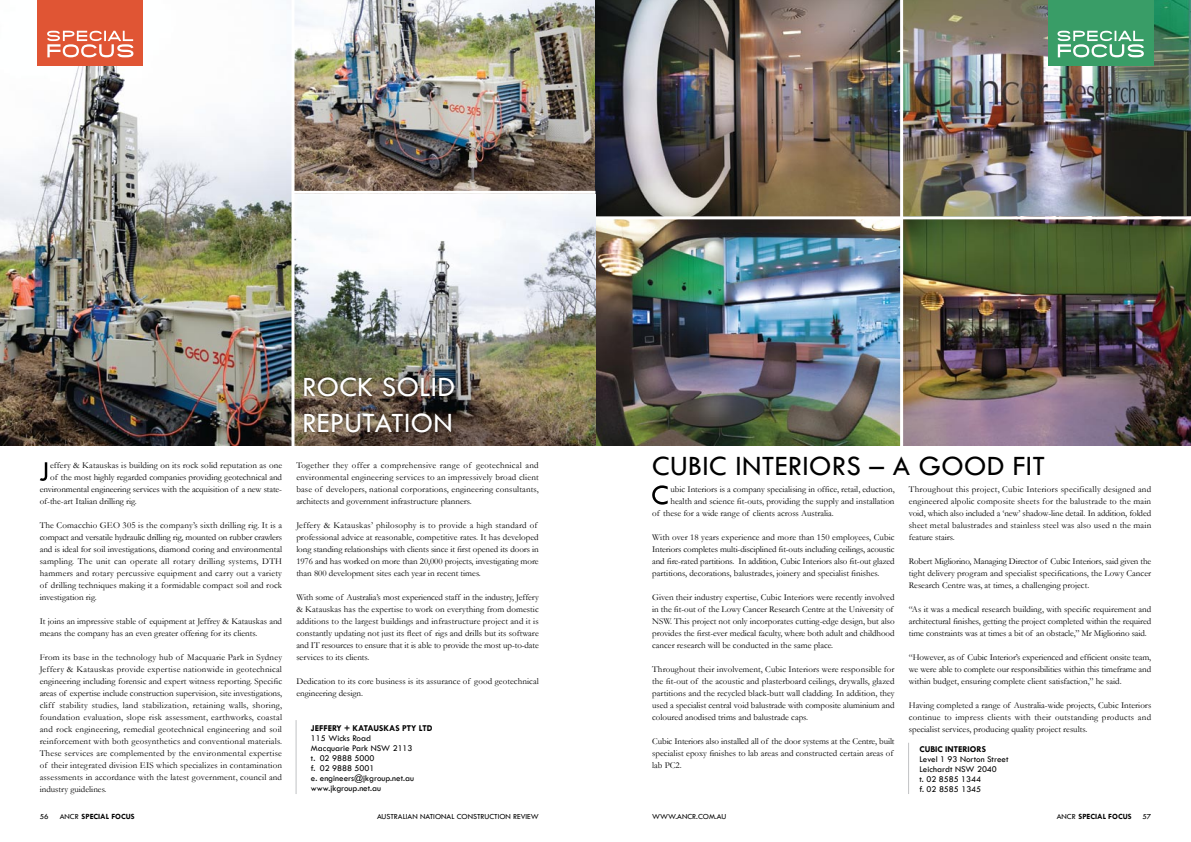
<style>
.page{position:relative;width:1191px;height:842px;background:#fff}
.page>*{position:absolute;margin:0;border:0;box-sizing:border-box;transform-origin:0 0}
.t1{font:29px "Tw Cen";letter-spacing:.01em;color:#000}
.t2{font:29px/36px "Tw Cen";color:#fff}
.t3{font:9px/12px "Garamond";color:#000;text-align:justify}
.t4{font:9px/10px "Tw Cen";color:#000}
.t5{font:700 9px "Tw Cen";color:#000}
.t6{font:8px "Tw Cen";color:#000}
.t7{font:700 8px "Tw Cen";color:#000}
.s1{font-weight:400}
</style>
<div class="page">
<img style="left:294px;top:0;width:301px;height:191px">
<img style="left:903px;top:0;width:288px;height:216px">
<div style="left:1047px;top:0;width:106px;height:65px;background:#399d67"></div>
<svg style="left:1057px;top:31px;width:86px;height:26px"></svg>
<svg style="left:40px;top:462px;width:7px;height:19px"></svg>
<hr style="left:296px;top:720px;width:1px;height:74px;background:#c1c2c4">
<hr style="left:908px;top:743px;width:1px;height:51px;background:#c1c2c4">
<img style="left:595px;top:219px;width:596px;height:226px">
<img style="left:595px;top:0;width:305px;height:216px">
<hr style="left:900px;top:0;width:3px;height:446px;background:#fff">
<svg style="left:652px;top:485px;width:15px;height:20px"></svg>
<img style="left:294px;top:195px;width:301px;height:250px">
<img style="left:0;top:65px;width:291px;height:380px">
<div style="left:37px;top:0;width:106px;height:65px;background:#e05534"></div>
<svg style="left:47px;top:31px;width:86px;height:26px"></svg>
<div style="left:301px;top:375px;width:315px;height:93px;background:#000;opacity:.5"></div>
<p class="t3" style="left:50px;top:459px;width:233px">effery &amp; Katauskas is building on its rock solid reputation as one</p>
<p class="t3" style="left:50px;top:471px;width:233px">of the most highly regarded companies providing geotechnical and</p>
<p class="t3" style="left:40px;top:483px;width:244px">environmental engineering services with the acquisition of a new state-</p>
<p class="t3" style="left:40px;top:495px;width:99px">of-the-art Italian drilling rig.</p>
<p class="t3" style="left:40px;top:519px;width:244px">The Comacchio GEO 305 is the company’s sixth drilling rig. It is a compact and versatile hydraulic drilling rig, mounted on rubber crawlers and is ideal for soil investigations, diamond coring and environmental sampling. The unit can operate all rotary drilling systems, DTH hammers and rotary percussive equipment and carry out a variety of drilling techniques making it a formidable compact soil and rock investigation rig.</p>
<p class="t3" style="left:40px;top:615px;width:244px">It joins an impressive stable of equipment at Jeffrey &amp; Katauskas and means the company has an even greater offering for its clients.</p>
<p class="t3" style="left:40px;top:651px;width:244px">From its base in the technology hub of Macquarie Park in Sydney Jeffery &amp; Katauskas provide expertise nationwide in geotechnical engineering including forensic and expert witness reporting. Specific areas of expertise include construction supervision, site investigations, cliff stability studies, land stabilization, retaining walls, shoring, foundation evaluation, slope risk assessment, earthworks, coastal and rock engineering, remedial geotechnical engineering and soil reinforcement with both geosynthetics and conventional materials.<br>These services are complemented by the environmental expertise of their integrated division EIS which specializes in contamination assessments in accordance with the latest government, council and industry guidelines.</p>
<h1 class="t2" style="left:302px;top:369px;width:96px">Rock solid reputation</h1>
<p class="t3" style="left:296px;top:459px;width:244px">Together they offer a comprehensive range of geotechnical and environmental engineering services to an impressively broad client base of developers, national corporations, engineering consultants, architects and government infrastructure planners.</p>
<p class="t3" style="left:296px;top:519px;width:244px;text-align:left">Jeffery &amp; Katauskas’ philosophy is to provide a high standard of professional advice at reasonable, competitive rates. It has developed long standing relationships with clients since it first opened its doors in 1976 and has worked on more than 20,000 projects, investigating more than 800 development sites each year in recent times.</p>
<p class="t3" style="left:296px;top:591px;width:244px">With some of Australia’s most experienced staff in the industry, Jeffery &amp; Katauskas has the expertise to work on everything from domestic additions to the largest buildings and infrastructure project and it is constantly updating not just its fleet of rigs and drills but its software and IT resources to ensure that it is able to provide the most up-to-date services to its clients.</p>
<p class="t3" style="left:296px;top:675px;width:244px">Dedication to its core business is its assurance of good geotechnical engineering design.</p>
<p class="t5" style="left:311px;top:723px;width:123px">JEFFERY + KATAUSKAS PTY LTD</p>
<p class="t4" style="left:311px;top:734px;width:104px">115 Wicks Road<br>Macquarie Park NSW 2113 t. 02 9888 5000<br>f. 02 9888 5001<br>e. engineers@jkgroup.net.au www.jkgroup.net.au</p>
<h1 class="t1" style="left:652px;top:448px;width:33px">Cubic</h1>
<h1 class="t1" style="left:735px;top:448px;width:23px">Interiors</h1>
<h1 class="t1" style="left:869px;top:448px;width:94px">– A Good</h1>
<h1 class="t1" style="left:1013px;top:448px;width:23px">Fit</h1>
<p class="t3" style="left:670px;top:483px;width:226px">ubic Interiors is a company specialising in office, retail, eduction,</p>
<p class="t3" style="left:670px;top:495px;width:226px">health and science fit-outs, providing the supply and installation</p>
<p class="t3" style="left:652px;top:507px;width:183px">of these for a wide range of clients across Australia.</p>
<p class="t3" style="left:652px;top:531px;width:244px">With over 18 years experience and more than 150 employees, Cubic Interiors completes multi-disciplined fit-outs including ceilings, acoustic and fire-rated partitions. In addition, Cubic Interiors also fit-out glazed partitions, decorations, balustrades, joinery and specialist finishes.</p>
<p class="t3" style="left:652px;top:591px;width:244px;text-align:left">Given their industry expertise, Cubic Interiors were recently involved in the fit-out of the Lowy Cancer Research Centre at the University of NSW. This project not only incorporates cutting-edge design, but also provides the first-ever medical faculty, where both adult and childhood cancer research will be conducted in the same place.</p>
<p class="t3" style="left:652px;top:663px;width:244px">Throughout their involvement, Cubic Interiors were responsible for the fit-out of the acoustic and plasterboard ceilings, drywalls, glazed partitions and the recycled black-butt wall cladding. In addition, they used a specialist central void balustrade with composite aluminium and coloured anodised trims and balustrade caps.</p>
<p class="t3" style="left:652px;top:735px;width:244px;text-align:left">Cubic Interiors also installed all of the door systems at the Centre, built specialist epoxy finishes to lab areas and constructed certain areas of lab PC2.</p>
<p class="t3" style="left:909px;top:483px;width:244px">Throughout this project, Cubic Interiors specifically designed and engineered alpolic composite sheets for the balustrade to the main void, which also included a ‘new’ shadow-line detail. In addition, folded sheet metal balustrades and stainless steel was also used n the main feature stairs.</p>
<p class="t3" style="left:909px;top:555px;width:244px">Robert Migliorino, Managing Director of Cubic Interiors, said given the tight delivery program and specialist specifications, the Lowy Cancer Research Centre was, at times, a challenging project.</p>
<p class="t3" style="left:909px;top:603px;width:244px">“As it was a medical research building, with specific requirement and architectural finishes, getting the project completed within the required time constraints was at times a bit of an obstacle,” Mr Migliorino said.</p>
<p class="t3" style="left:909px;top:651px;width:244px">“However, as of Cubic Interior’s experienced and efficient onsite team, we were able to complete our responsibilities within this timeframe and within budget, ensuring complete client satisfaction,” he said.</p>
<p class="t3" style="left:909px;top:699px;width:244px">Having completed a range of Australia-wide projects, Cubic Interiors continue to impress clients with their outstanding products and specialist services, producing quality project results.</p>
<p class="t5" style="left:919px;top:744px;width:68px">CUBIC INTERIORS</p>
<p class="t4" style="left:919px;top:754px;width:90px">Level 1 93 Norton Street<br>Leichardt NSW 2040<br>t. 02 8585 1344<br>f. 02 8585 1345</p>
<p class="t6" style="left:40px;top:811px;width:10px">56</p>
<p class="t7" style="left:60px;top:811px;width:76px"><span class="s1">ANCR</span> SPECIAL FOCUS</p>
<p class="t6" style="left:377px;top:811px;width:163px">AUSTRALIAN NATIONAL CONSTRUCTION REVIEW</p>
<p class="t6" style="left:652px;top:811px;width:76px">WWW.ANCR.COM.AU</p>
<p class="t7" style="left:1056px;top:811px;width:76px"><span class="s1">ANCR</span> SPECIAL FOCUS</p>
<p class="t6" style="left:1142px;top:811px;width:10px">57</p>
</div>
